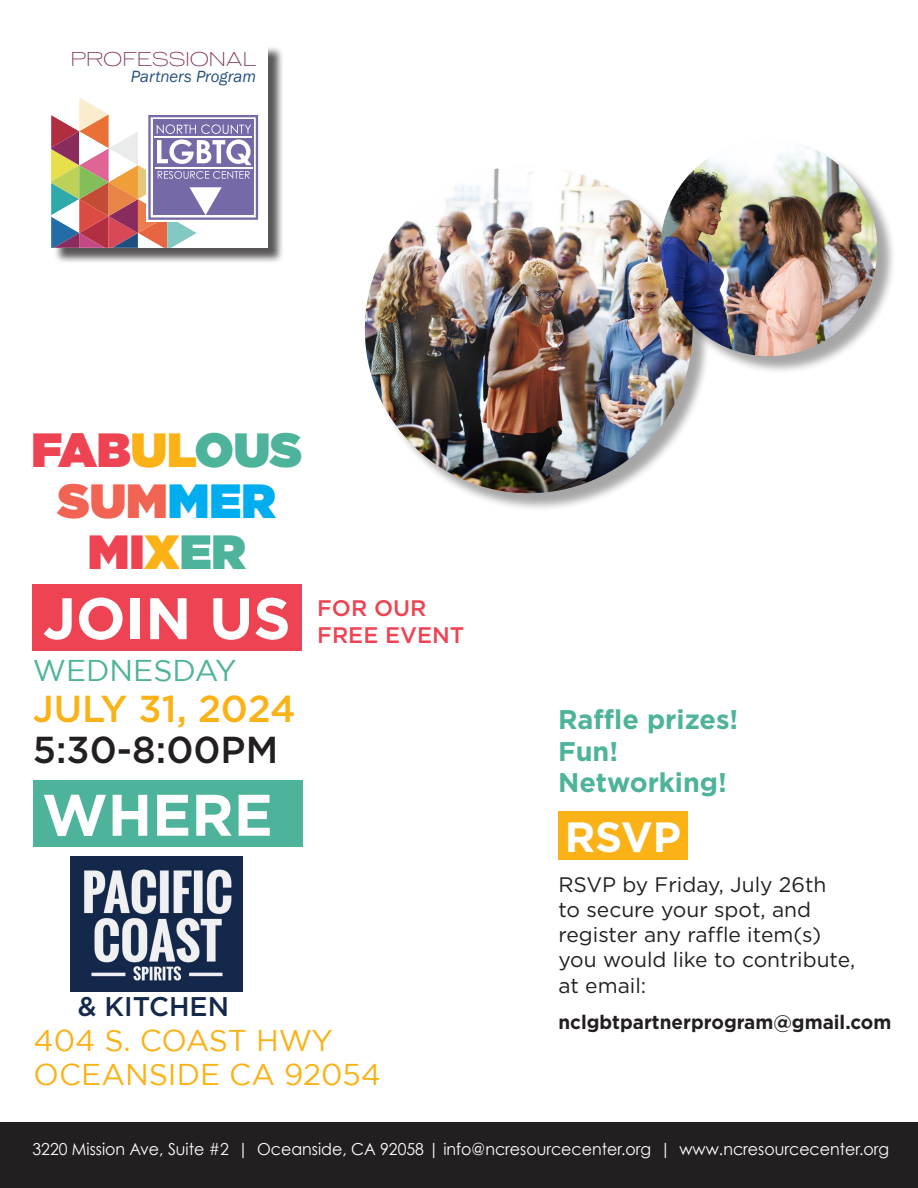
<style>
.page{position:relative;width:918px;height:1188px;background:#fff}
.page>*{position:absolute;margin:0;border:0;box-sizing:border-box;transform-origin:0 0}
.t1{font:700 58.5px "Gotham";color:#fff}
.t2{font:900 48px "Gotham";color:#ee4352}
.t3{font:900 48px "Gotham";color:#f16353}
.t4{font:700 42.3px "Gotham";color:#fff}
.t5{font:500 37.5px "Gotham";color:#fab217}
.t6{font:500 37.5px "Gotham";color:#231f20}
.t7{font:30px "Gotham";color:#fab217}
.t8{font:30px "Gotham";color:#4db39a}
.t9{font:700 27px "Gotham HTF";color:#4db39a}
.t10{font:500 27px "Gotham";color:#14284b}
.t11{font:500 22.5px "Gotham HTF";color:#ee4352}
.t12{font:21px "Gotham HTF";color:#231f20}
.t13{font:700 19.5px "Gotham HTF";color:#231f20}
.t14{font:200 expanded 19.2px "AT Gothic";color:#80335d}
.t15{font:italic 16.65px "Franklin Gothic";color:#28517e}
.t16{font:16.5px "Century Gothic";color:#fff;scale:.96 1}
.s1{color:#fab217}
.s2{color:#4db39a}
.s3{color:#00aeef}
</style>
<div class="page">
<div style="left:0;top:1122px;width:918px;height:66px;background:#231f20"></div>
<div style="left:367px;top:168px;width:344px;height:344px;background:#231f20;opacity:.4"></div>
<img style="left:365px;top:165px;width:328px;height:328px;border-radius:164px">
<div style="left:663px;top:142px;width:233px;height:233px;background:#231f20;opacity:.4"></div>
<img style="left:661px;top:140px;width:216px;height:216px;border-radius:108px">
<div style="left:53px;top:45px;width:231px;height:219px;background:#231f20;opacity:.75"></div>
<div style="left:51px;top:43px;width:217px;height:205px;background:#fff"></div>
<svg style="left:51px;top:98px;width:207px;height:150px"></svg>
<div style="left:32px;top:584px;width:270px;height:67px;background:#ee4352"></div>
<div style="left:33px;top:780px;width:270px;height:67px;background:#4db39a"></div>
<div style="left:558px;top:812px;width:130px;height:48px;background:#fab217"></div>
<img style="left:71px;top:857px;width:172px;height:134px">
<p class="t14" style="left:71px;top:47px;width:187px">PROFESSIONAL</p>
<p class="t15" style="left:131px;top:66px;width:127px">Partners Program</p>
<p class="t2" style="left:31px;top:415px;width:272px">FAB<span class="s1">UL</span><span class="s2">OUS</span></p>
<p class="t3" style="left:58px;top:466px;width:219px">SUM<span class="s3">MER</span></p>
<p class="t2" style="left:88px;top:517px;width:160px">MI<span class="s1">X</span><span class="s2">ER</span></p>
<p class="t1" style="left:43px;top:580px;width:249px">JOIN US</p>
<p class="t8" style="left:33px;top:654px;width:205px">WEDNESDAY</p>
<p class="t5" style="left:33px;top:684px;width:264px">JULY 31, 2024</p>
<p class="t6" style="left:33px;top:725px;width:247px">5:30-8:00PM</p>
<p class="t1" style="left:42px;top:776px;width:232px">WHERE</p>
<p class="t11" style="left:317px;top:595px;width:111px">FOR OUR</p>
<p class="t11" style="left:317px;top:622px;width:149px">FREE EVENT</p>
<p class="t10" style="left:78px;top:989px;width:153px">&amp; KITCHEN</p>
<p class="t7" style="left:34px;top:1024px;width:301px">404 S. COAST HWY</p>
<p class="t7" style="left:34px;top:1058px;width:349px">OCEANSIDE CA 92054</p>
<p class="t9" style="left:558px;top:704px;width:182px">Raffle prizes!</p>
<p class="t9" style="left:558px;top:736px;width:62px">Fun!</p>
<p class="t9" style="left:558px;top:767px;width:170px">Networking!</p>
<p class="t4" style="left:565px;top:809px;width:118px">RSVP</p>
<p class="t12" style="left:558px;top:873px;width:270px">RSVP by Friday, July 26th</p>
<p class="t12" style="left:558px;top:898px;width:254px">to secure your spot, and</p>
<p class="t12" style="left:558px;top:923px;width:264px">register any raffle item(s)</p>
<p class="t12" style="left:558px;top:948px;width:298px">you would like to contribute,</p>
<p class="t12" style="left:558px;top:973px;width:89px">at email:</p>
<p class="t13" style="left:558px;top:1010px;width:334px">nclgbtpartnerprogram@gmail.com</p>
<p class="t16" style="left:33px;top:1139px;width:894px">3220 Mission Ave, Suite #2 | Oceanside, CA 92058 | info@ncresourcecenter.org | www.ncresourcecenter.org</p>
</div>
